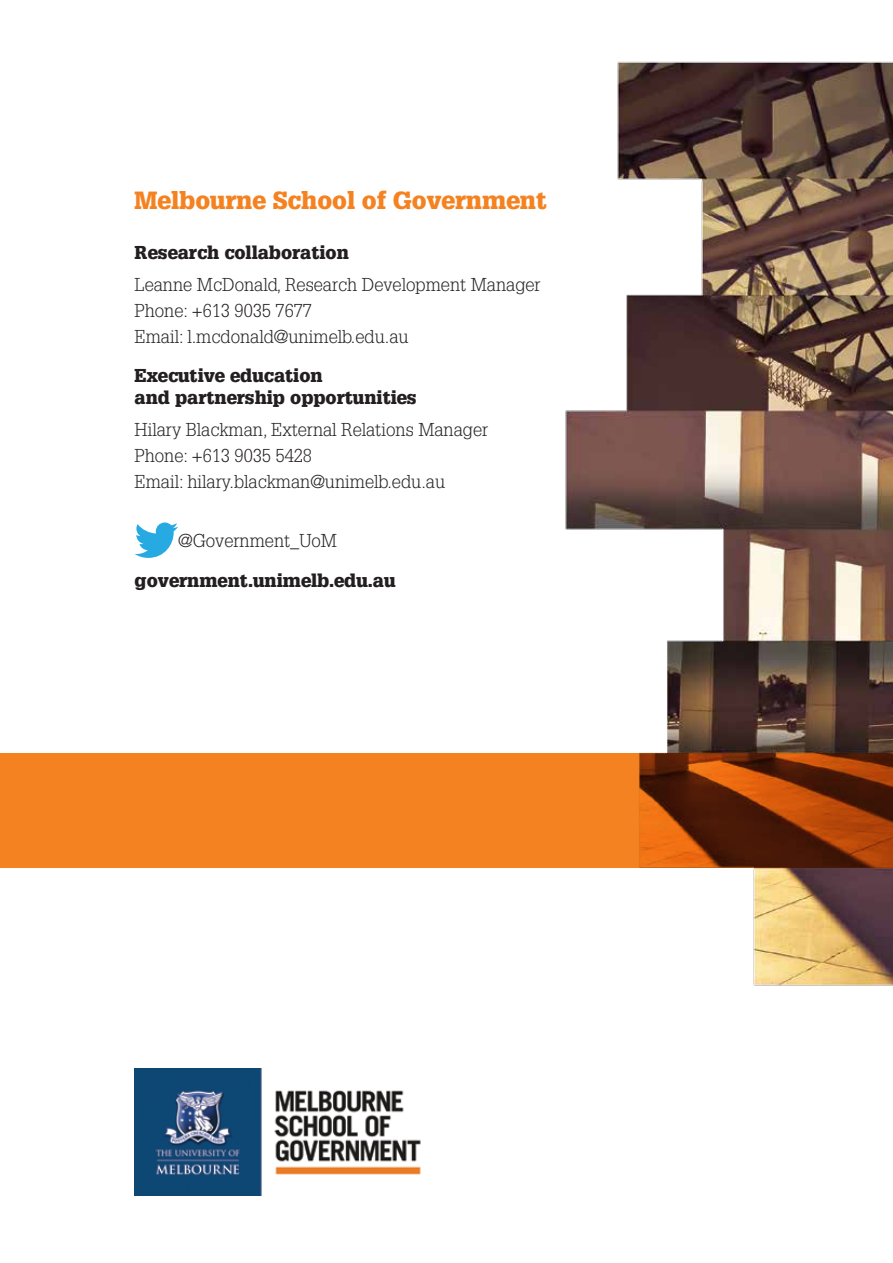
<style>
.page{position:relative;width:893px;height:1263px;background:#fff}
.page>*{position:absolute;margin:0;border:0;box-sizing:border-box;transform-origin:0 0}
.t1{font:900 24.3px "Glypha";color:#f58220}
.t2{font:300 18.15px/26.1px "Glypha";color:#231f20}
.t3{font:900 18.15px/21.9px "Glypha";color:#231f20}
</style>
<div class="page">
<img style="left:135px;top:1068px;width:286px;height:127px">
<img style="left:135px;top:61px;width:758px;height:925px">
<svg style="left:0;top:753px;width:893px;height:115px;background:#d46c19"></svg>
<h1 class="t1" style="left:135px;top:185px;width:414px">Melbourne School of Government</h1>
<p class="t3" style="left:135px;top:242px;width:216px">Research collaboration</p>
<p class="t2" style="left:135px;top:272px;width:408px">Leanne McDonald, Research Development Manager<br>Phone: +613 9035 7677<br>Email: l.mcdonald@unimelb.edu.au</p>
<p class="t3" style="left:135px;top:365px;width:284px">Executive education<br>and partnership opportunities</p>
<p class="t2" style="left:135px;top:417px;width:355px">Hilary Blackman, External Relations Manager<br>Phone: +613 9035 5428<br>Email: hilary.blackman@unimelb.edu.au</p>
<p class="t2" style="left:178px;top:528px;width:160px">@Government_UoM</p>
<p class="t3" style="left:135px;top:569px;width:262px">government.unimelb.edu.au</p>
</div>
